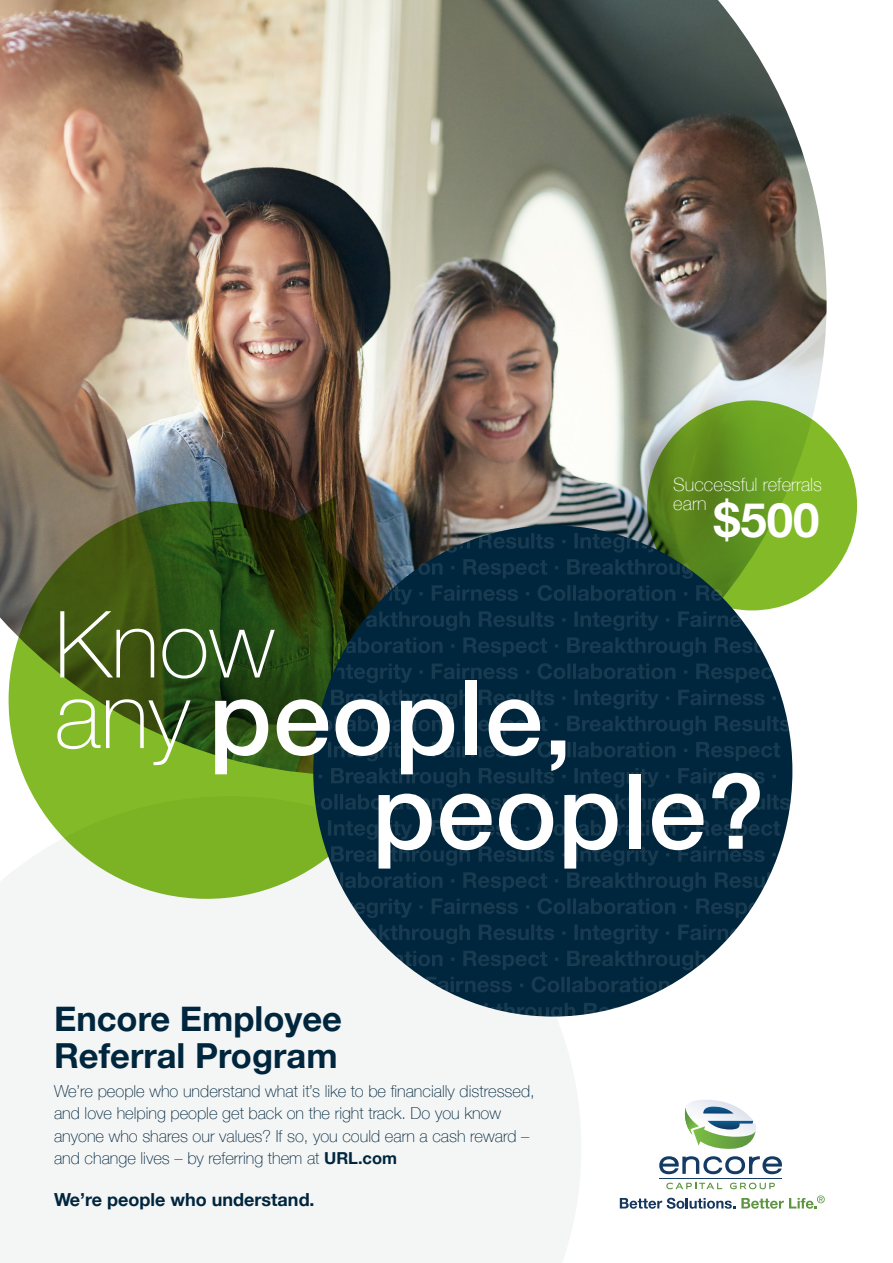
<style>
.page{position:relative;width:893px;height:1263px;background:#fff}
.page>*{position:absolute;margin:0;border:0;box-sizing:border-box;transform-origin:0 0}
.t1{font:500 103.8px "Helvetica Neue";letter-spacing:.01em;color:#fff}
.t2{font:100 92.7px/70.7px "Helvetica Neue";color:#fff}
.t3{font:700 47.4px "Helvetica Neue";color:#fff}
.t4{font:700 34.5px "Helvetica Neue";color:#00263e}
.t5{font:100 18.3px/18.3px "Helvetica Neue";color:#fff}
.t6{font:700 18px "Helvetica Neue";color:#00263e}
.t7{font:100 16.5px/22.5px "Helvetica Neue";color:#00263e}
.s1{font-weight:700}
</style>
<div class="page">
<div style="left:0;top:876px;width:581px;height:387px;background:#f4f5f5"></div>
<img style="left:0;top:0;width:827px;height:775px">
<svg style="left:684px;top:1100px;width:72px;height:49px"></svg>
<svg style="left:659px;top:1156px;width:123px;height:18px"></svg>
<hr style="left:659px;top:1178px;width:123px;height:1px;background:#133b63">
<svg style="left:666px;top:1182px;width:56px;height:7px"></svg>
<svg style="left:730px;top:1182px;width:45px;height:7px"></svg>
<svg style="left:620px;top:1198px;width:115px;height:11px"></svg>
<svg style="left:741px;top:1195px;width:84px;height:14px"></svg>
<svg style="left:8px;top:496px;width:397px;height:404px"></svg>
<svg style="left:647px;top:400px;width:210px;height:210px"></svg>
<div style="left:313px;top:525px;width:479px;height:491px;background:#00263e;border-radius:50%"></div>
<svg style="left:484px;top:1003px;width:148px;height:19px"></svg>
<svg style="left:426px;top:976px;width:255px;height:16px"></svg>
<svg style="left:396px;top:951px;width:310px;height:19px"></svg>
<svg style="left:367px;top:924px;width:373px;height:20px"></svg>
<svg style="left:351px;top:898px;width:406px;height:20px"></svg>
<svg style="left:334px;top:872px;width:438px;height:20px"></svg>
<svg style="left:331px;top:846px;width:445px;height:20px"></svg>
<svg style="left:328px;top:820px;width:452px;height:20px"></svg>
<svg style="left:317px;top:794px;width:473px;height:20px"></svg>
<svg style="left:319px;top:768px;width:457px;height:19px"></svg>
<svg style="left:316px;top:741px;width:464px;height:20px"></svg>
<svg style="left:321px;top:716px;width:469px;height:19px"></svg>
<svg style="left:331px;top:690px;width:445px;height:19px"></svg>
<svg style="left:337px;top:663px;width:439px;height:20px"></svg>
<svg style="left:346px;top:637px;width:415px;height:20px"></svg>
<svg style="left:366px;top:611px;width:378px;height:20px"></svg>
<svg style="left:380px;top:585px;width:345px;height:19px"></svg>
<svg style="left:411px;top:559px;width:288px;height:20px"></svg>
<svg style="left:446px;top:533px;width:208px;height:20px"></svg>
<p class="t5" style="left:673px;top:475px;width:150px">Successful referrals earn</p>
<p class="t3" style="left:714px;top:482px;width:107px">$500</p>
<p class="t2" style="left:54px;top:605px;width:222px">Know any</p>
<p class="t1" style="left:209px;top:634px;width:365px">people,</p>
<p class="t1" style="left:372px;top:728px;width:394px">people?</p>
<p class="t4" style="left:54px;top:991px;width:290px">Encore Employee</p>
<p class="t4" style="left:54px;top:1029px;width:285px">Referral Program</p>
<p class="t7" style="left:54px;top:1079px;width:482px">We’re people who understand what it’s like to be financially distressed, and love helping people get back on the right track. Do you know anyone who shares our values? If so, you could earn a cash reward – and change lives – by referring them at <span class="s1">URL.com</span></p>
<p class="t6" style="left:54px;top:1185px;width:262px">We’re people who understand.</p>
</div>
